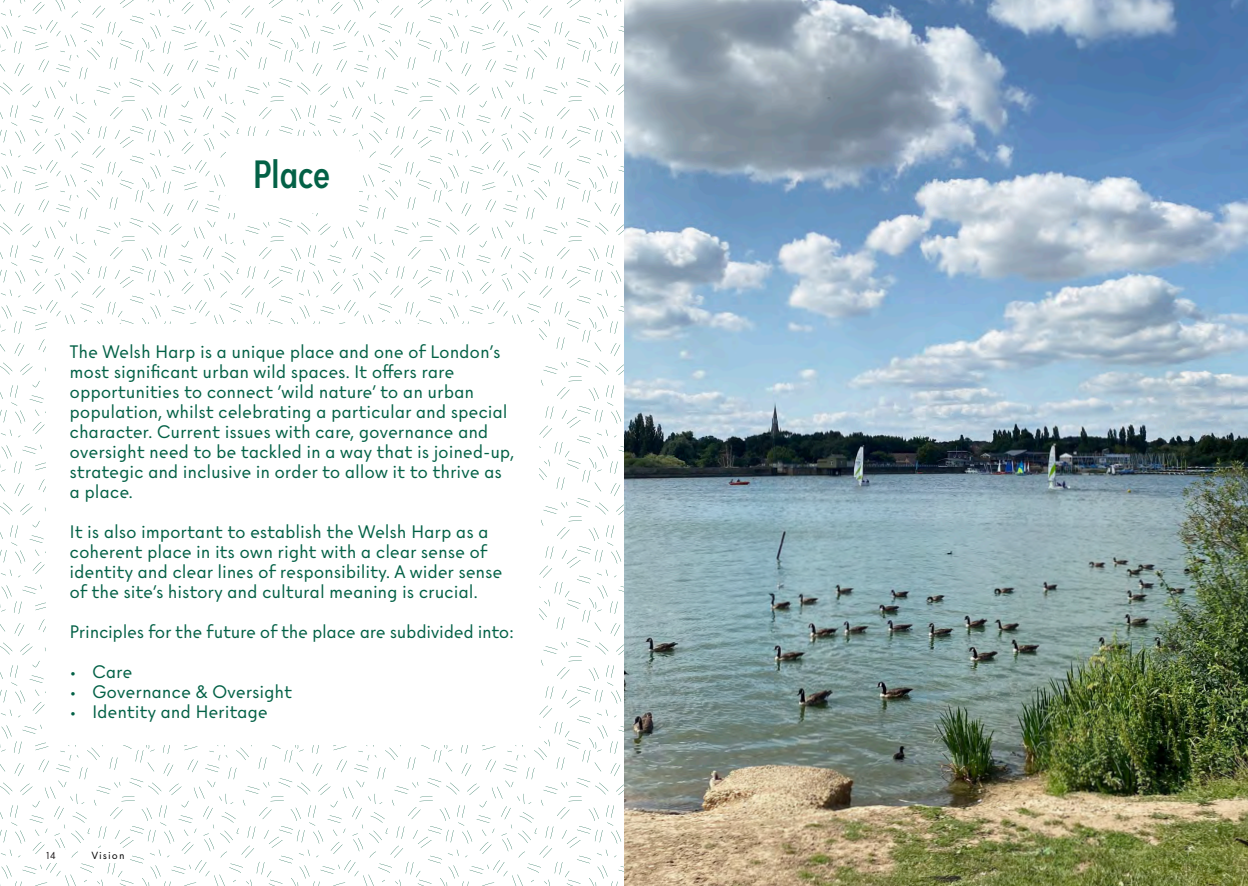
<style>
.page{position:relative;width:1248px;height:886px;background:#fff}
.page>*{position:absolute;margin:0;border:0;box-sizing:border-box;transform-origin:0 0}
.Chapter{font:500 40px "Sofia Pro Condensed";color:#036146}
.quotations{font:17.5px/20px "Certeau";letter-spacing:-.01em;color:#036146}
.t1{font:10px "Certeau";letter-spacing:.1em;color:#000001}
.t2{font:10px "Certeau";color:#231f20}
</style>
<div class="page">
<svg style="left:0;top:0;width:624px;height:886px"></svg>
<div style="left:46px;top:324px;width:493px;height:420px;background:#fff"></div>
<img style="left:624px;top:0;width:623px;height:886px">
<div style="left:226px;top:136px;width:133px;height:77px;background:#fff"></div>
<div style="left:42px;top:848px;width:23px;height:15px;background:#fff"></div>
<div style="left:88px;top:848px;width:38px;height:15px;background:#fff"></div>
<p class="Chapter" style="left:253px;top:144px;width:79px">Place</p>
<p class="quotations" style="left:70px;top:341px;width:446px">The Welsh Harp is a unique place and one of London’s most significant urban wild spaces. It offers rare opportunities to connect 'wild nature' to an urban population, whilst celebrating a particular and special character. Current issues with care, governance and oversight need to be tackled in a way that is joined-up, strategic and inclusive in order to allow it to thrive as a place.</p>
<p class="quotations" style="left:70px;top:521px;width:434px">It is also important to establish the Welsh Harp as a coherent place in its own right with a clear sense of identity and clear lines of responsibility. A wider sense of the site’s history and cultural meaning is crucial.</p>
<p class="quotations" style="left:70px;top:621px;width:446px">Principles for the future of the place are subdivided into:</p>
<p class="quotations" style="left:70px;top:661px;width:64px">• Care</p>
<p class="quotations" style="left:70px;top:681px;width:224px">• Governance &amp; Oversight</p>
<p class="quotations" style="left:70px;top:701px;width:200px">• Identity and Heritage</p>
<p class="t2" style="left:46px;top:849px;width:11px">14</p>
<p class="t1" style="left:91px;top:849px;width:35px">Vision</p>
</div>
